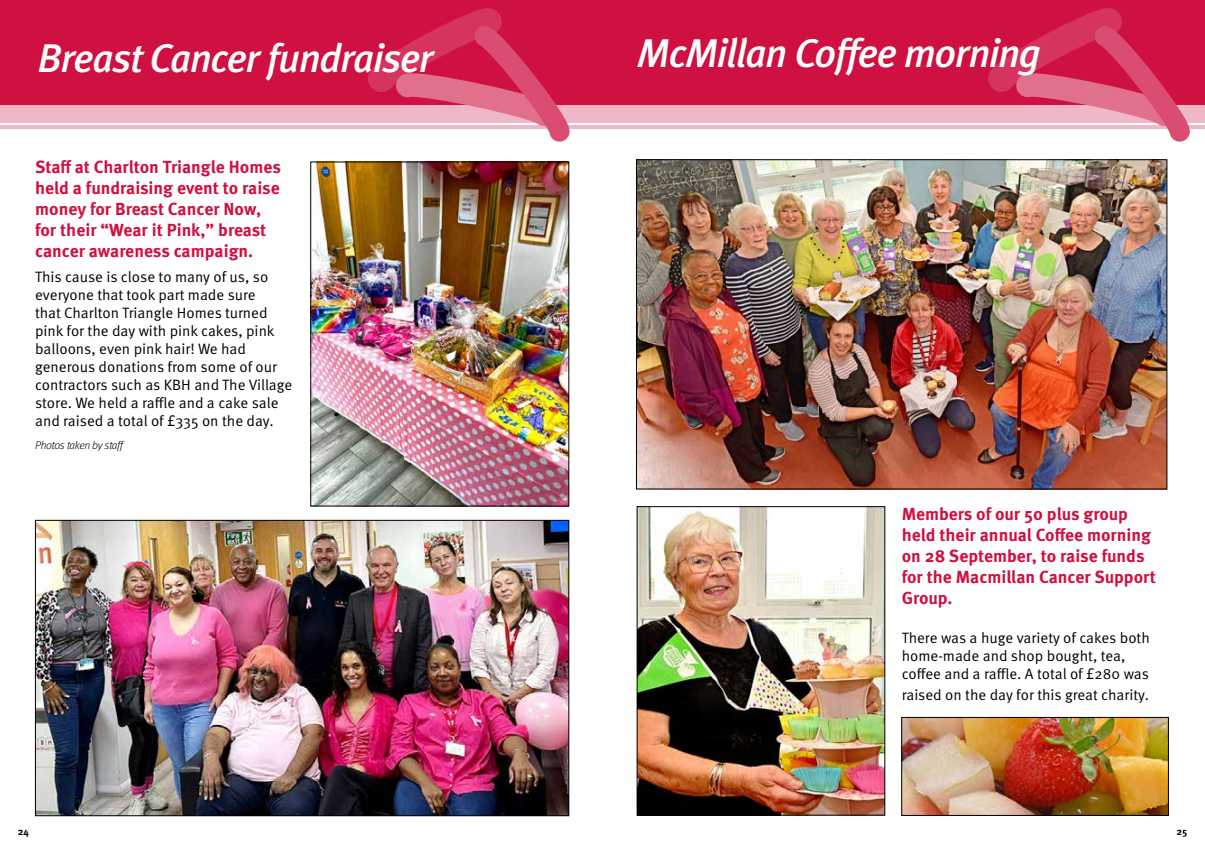
<style>
.page{position:relative;width:1205px;height:851px;background:#fff}
.page>*{position:absolute;margin:0;border:0;box-sizing:border-box;transform-origin:0 0}
.t1{font:italic 500 40px "Meta Pro";letter-spacing:-.04em;color:#fff}
.t2{font:700 17.5px/21px "Meta Pro";color:#ce1141}
.t3{font:15px/18px "Meta Pro Norm";color:#000}
.t4{font:italic 300 11.25px "Meta Pro";letter-spacing:-.03em;color:#000}
.t5{font:700 10px "Meta Pro";color:#000}
</style>
<div class="page">
<div style="left:0;top:0;width:602px;height:106px;background:#ce1141"></div>
<div style="left:0;top:105px;width:602px;height:18px;background:#f0b8c6"></div>
<hr style="left:0;top:125px;width:602px;height:4px;background:#f0b8c6">
<svg style="left:368px;top:8px;width:202px;height:134px"></svg>
<div style="left:602px;top:0;width:603px;height:106px;background:#ce1141"></div>
<div style="left:602px;top:105px;width:603px;height:18px;background:#f0b8c6"></div>
<hr style="left:602px;top:125px;width:603px;height:4px;background:#f0b8c6">
<svg style="left:988px;top:8px;width:202px;height:134px"></svg>
<img style="left:37px;top:522px;width:530px;height:291px">
<div style="left:35px;top:520px;width:534px;height:295px;border:1px solid #000"></div>
<img style="left:312px;top:164px;width:255px;height:340px">
<div style="left:310px;top:162px;width:259px;height:344px;border:1px solid #000"></div>
<img style="left:638px;top:161px;width:527px;height:326px">
<img style="left:639px;top:508px;width:244px;height:305px">
<div style="left:637px;top:506px;width:248px;height:309px;border:1px solid #000"></div>
<img style="left:903px;top:719px;width:263px;height:94px">
<div style="left:901px;top:717px;width:267px;height:98px;border:1px solid #000"></div>
<h1 class="t1" style="left:38px;top:27px;width:397px">Breast Cancer fundraiser</h1>
<p class="t2" style="left:35px;top:155px;width:247px">Staff at Charlton Triangle Homes held a fundraising event to raise money for Breast Cancer Now, for their “Wear it Pink,” breast cancer awareness campaign.</p>
<p class="t3" style="left:35px;top:266px;width:259px">This cause is close to many of us, so everyone that took part made sure<br>that Charlton Triangle Homes turned pink for the day with pink cakes, pink balloons, even pink hair! We had generous donations from some of our contractors such as KBH and The Village store. We held a raffle and a cake sale and raised a total of £335 on the day.</p>
<p class="t4" style="left:35px;top:436px;width:91px">Photos taken by staff</p>
<h1 class="t1" style="left:637px;top:23px;width:406px">McMillan Coffee morning</h1>
<p class="t2" style="left:902px;top:501px;width:256px">Members of our 50 plus group held their annual Coffee morning on 28 September, to raise funds for the Macmillan Cancer Support<br>Group.</p>
<p class="t3" style="left:902px;top:627px;width:250px">There was a huge variety of cakes both home-made and shop bought, tea, coffee and a raffle. A total of £280 was</p>
<p class="t3" style="left:902px;top:684px;width:249px">raised on the day for this great charity.</p>
<p class="t5" style="left:18px;top:823px;width:13px">24</p>
<p class="t5" style="left:1176px;top:823px;width:12px">25</p>
</div>
